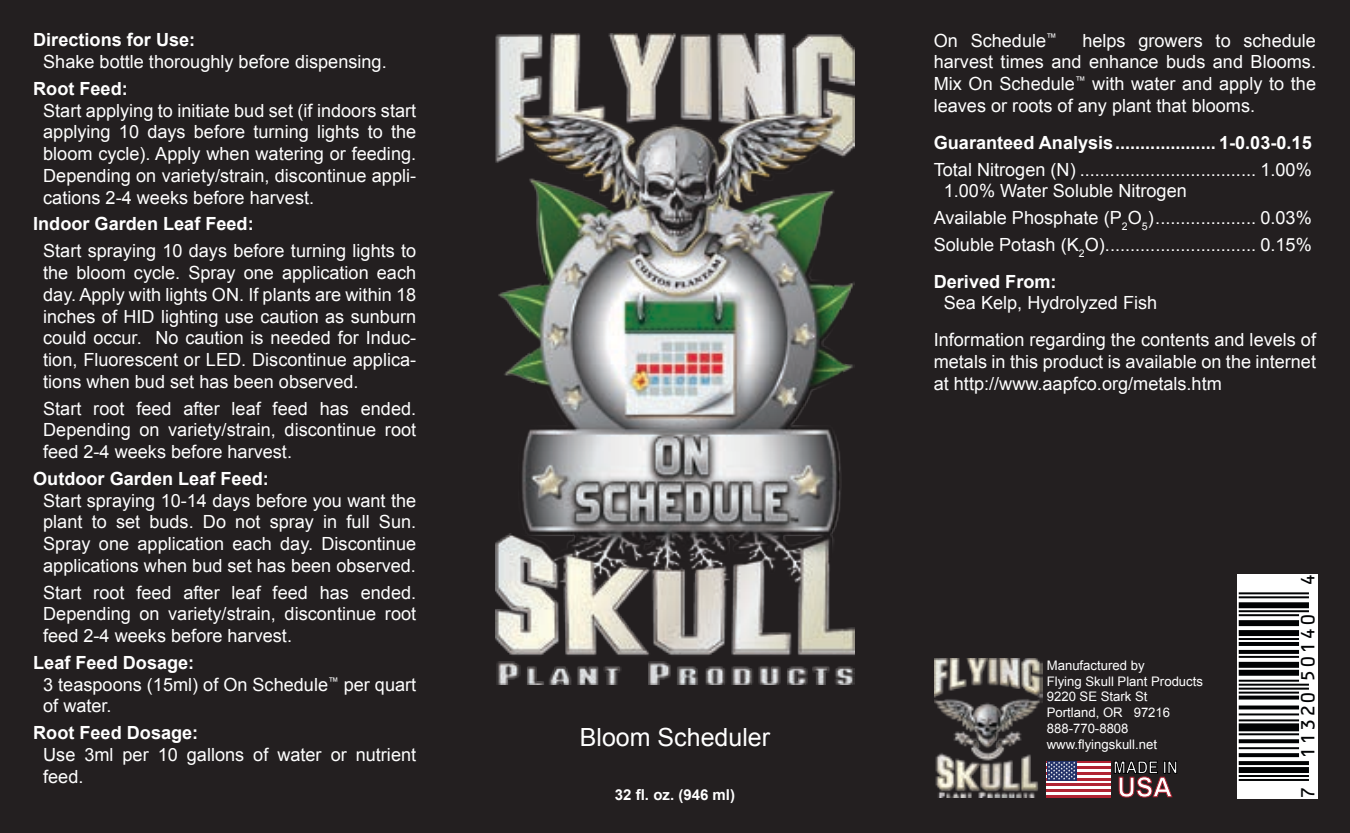
<style>
.page{position:relative;width:1350px;height:833px;background:#fff}
.page>*{position:absolute;margin:0;border:0;box-sizing:border-box;transform-origin:0 0}
.t1{font:25px "Arial";color:#fff}
.t2{font:21px "OCRB10 Pitch AT";letter-spacing:.055em;color:#010203}
.t3{font:18px/21.8px "Arial";color:#fff;text-align:justify}
.t4{font:700 18px "Arial";color:#fff}
.t5{font:700 15px "Arial";color:#fff}
.t6{font:13.25px/15.8px "Arial";color:#fff}
.s1{font-weight:700}
</style>
<div class="page">
<div style="left:0;top:0;width:1350px;height:832px;background:#231f20"></div>
<svg style="left:1114px;top:760px;width:63px;height:37px"></svg>
<hr style="left:1047px;top:760px;width:64px;height:3px;background:#b02433">
<hr style="left:1047px;top:763px;width:64px;height:3px;background:#fff">
<hr style="left:1047px;top:769px;width:64px;height:3px;background:#fff">
<hr style="left:1047px;top:774px;width:64px;height:3px;background:#fff">
<hr style="left:1047px;top:780px;width:64px;height:3px;background:#fff">
<hr style="left:1047px;top:786px;width:64px;height:3px;background:#fff">
<hr style="left:1047px;top:791px;width:64px;height:3px;background:#fff">
<hr style="left:1047px;top:766px;width:64px;height:3px;background:#b02433">
<hr style="left:1047px;top:772px;width:64px;height:2px;background:#b02433">
<hr style="left:1047px;top:783px;width:64px;height:3px;background:#b02433">
<hr style="left:1047px;top:777px;width:64px;height:3px;background:#b02433">
<hr style="left:1047px;top:789px;width:64px;height:2px;background:#b02433">
<hr style="left:1047px;top:794px;width:64px;height:3px;background:#b02433">
<div style="left:1047px;top:760px;width:30px;height:20px;background:#223168"></div>
<svg style="left:1048px;top:761px;width:27px;height:18px"></svg>
<img style="left:934px;top:658px;width:109px;height:139px">
<div style="left:1237px;top:574px;width:81px;height:224px;background:#fff"></div>
<svg style="left:1239px;top:592px;width:70px;height:188px"></svg>
<img style="left:495px;top:33px;width:360px;height:651px">
<p class="t4" style="left:33px;top:28px;width:164px">Directions for Use:</p>
<p class="t3" style="left:43px;top:51px;width:345px">Shake bottle thoroughly before dispensing.</p>
<p class="t4" style="left:33px;top:76px;width:96px">Root Feed:</p>
<p class="t3" style="left:43px;top:100px;width:375px">Start applying to initiate bud set (if indoors start applying 10 days before turning lights to the bloom cycle). Apply when watering or feeding.<br>Depending on variety/strain, discontinue appli&shy;cations 2-4 weeks before harvest.</p>
<p class="t4" style="left:33px;top:212px;width:222px">Indoor Garden Leaf Feed:</p>
<p class="t3" style="left:43px;top:240px;width:375px">Start spraying 10 days before turning lights to the bloom cycle. Spray one application each day. Apply with lights ON. If plants are within 18 inches of HID lighting use caution as sunburn could occur. No caution is needed for Induc&shy;tion, Fluorescent or LED. Discontinue applica&shy;tions when bud set has been observed.</p>
<p class="t3" style="left:43px;top:397px;width:375px">Start root feed after leaf feed has ended.<br>Depending on variety/strain, discontinue root feed 2-4 weeks before harvest.</p>
<p class="t4" style="left:33px;top:466px;width:237px">Outdoor Garden Leaf Feed:</p>
<p class="t3" style="left:43px;top:489px;width:375px">Start spraying 10-14 days before you want the plant to set buds. Do not spray in full Sun.<br>Spray one application each day. Discontinue applications when bud set has been observed.</p>
<p class="t3" style="left:43px;top:581px;width:375px">Start root feed after leaf feed has ended.<br>Depending on variety/strain, discontinue root feed 2-4 weeks before harvest.</p>
<p class="t3" style="left:43px;top:652px;width:375px;text-align:left;text-indent:-10px"><span class="s1">Leaf Feed Dosage:<br></span>3 teaspoons (15ml) of On Schedule<sup>™</sup> per quart of water.</p>
<p class="t4" style="left:33px;top:720px;width:167px">Root Feed Dosage:</p>
<p class="t3" style="left:43px;top:744px;width:375px">Use 3ml per 10 gallons of water or nutrient feed.</p>
<h1 class="t1" style="left:580px;top:720px;width:192px">Bloom Scheduler</h1>
<p class="t5" style="left:615px;top:784px;width:122px">32 fl. oz. (946 ml)</p>
<p class="t3" style="left:934px;top:30px;width:125px">On Schedule<sup>™</sup></p>
<p class="t3" style="left:934px;top:30px;width:384px;text-indent:149px">helps growers to schedule harvest times and enhance buds and Blooms.<br>Mix On Schedule<sup>™</sup> with water and apply to the leaves or roots of any plant that blooms.</p>
<p class="t4" style="left:934px;top:130px;width:380px">Guaranteed Analysis.................... 1-0.03-0.15</p>
<p class="t3" style="left:944px;top:158px;width:370px;text-indent:-10px">Total Nitrogen (N) ................................... 1.00%<br>1.00% Water Soluble Nitrogen</p>
<p class="t3" style="left:934px;top:204px;width:380px;line-height:26.8px">Available Phosphate (P<sub>2</sub>O<sub>5</sub>).................... 0.03%<br>Soluble Potash (K<sub>2</sub>O).............................. 0.15%</p>
<p class="t4" style="left:934px;top:269px;width:124px">Derived From:</p>
<p class="t3" style="left:934px;top:285px;width:384px;line-height:36.8px;text-indent:10px">Sea Kelp, Hydrolyzed Fish<br>Information regarding the contents and levels of</p>
<p class="t3" style="left:934px;top:351px;width:384px">metals in this product is available on the internet at http://www.aapfco.org/metals.htm</p>
<p class="t6" style="left:1047px;top:657px;width:158px">Manufactured by<br>Flying Skull Plant Products<br>9220 SE Stark St<br>Portland, OR 97216<br>888-770-8808 www.flyingskull.net</p>
<p class="t2" style="left:1298px;top:586px;width:14px;rotate:-90deg">4</p>
<p class="t2" style="left:1298px;top:759px;width:147px;rotate:-90deg">11320 50140</p>
<p class="t2" style="left:1298px;top:798px;width:14px;rotate:-90deg">7</p>
</div>
